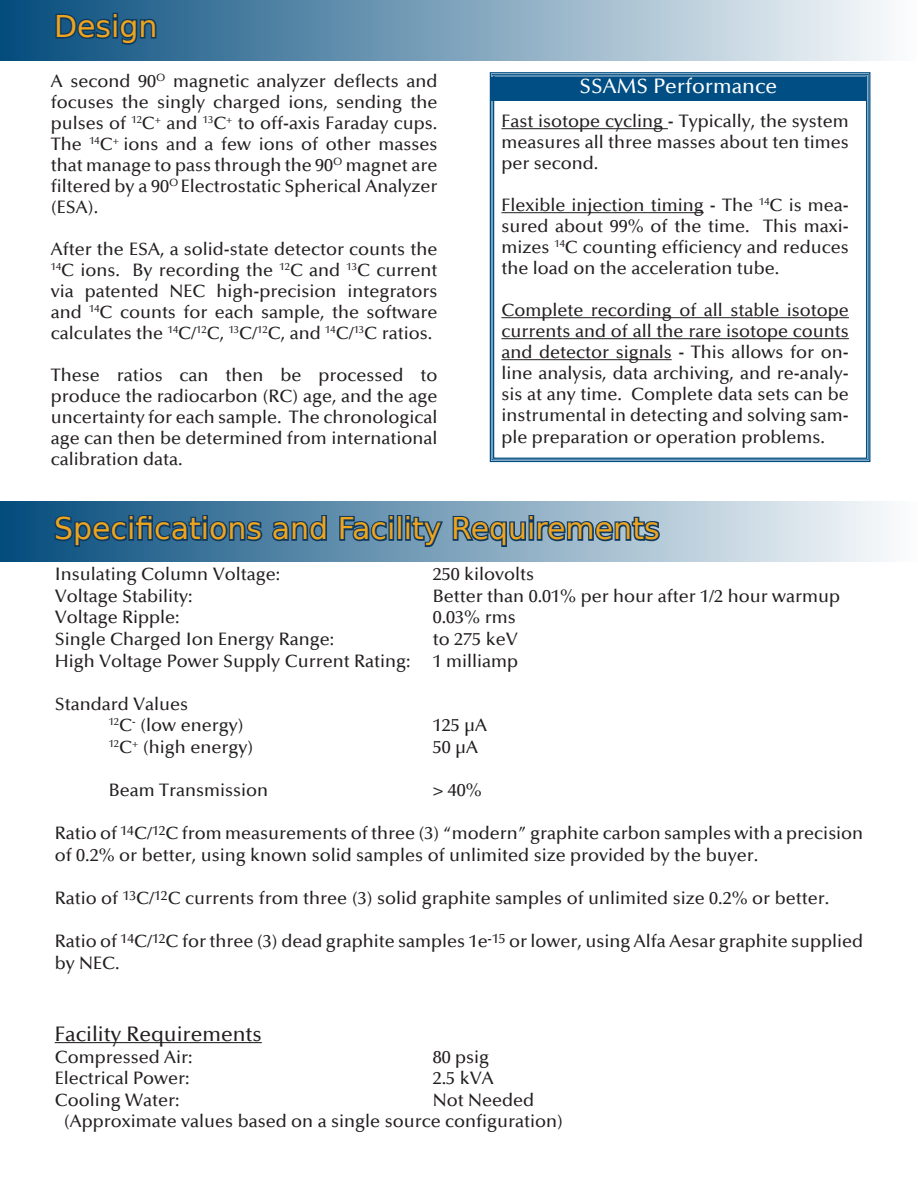
<style>
.page{position:relative;width:918px;height:1188px;background:#fff}
.page>*{position:absolute;margin:0;border:0;box-sizing:border-box;transform-origin:0 0}
.t1{font:30px "DejaVu Sans";color:#eda41f}
.Headline{font:500 21px "Optima";color:#231f20}
.t2{font:500 21px "Optima";color:#fff}
.Headline-2{font:500 18px/21px "Optima";color:#231f20;text-align:justify}
</style>
<div class="page">
<svg style="left:489px;top:72px;width:382px;height:391px"></svg>
<div style="left:493px;top:75px;width:374px;height:384px;border:1px solid #014e84"></div>
<div style="left:0;top:501px;width:918px;height:60px;background:linear-gradient(to right,#044c7c,#fcfdfd)"></div>
<svg style="left:52px;top:514px;width:212px;height:35px;background:#22557b"></svg>
<svg style="left:270px;top:514px;width:58px;height:29px;background:#335f81"></svg>
<svg style="left:338px;top:514px;width:56px;height:29px;background:#396283"></svg>
<div style="left:397px;top:515px;width:5px;height:26px;border:3px solid #11395c"></div>
<svg style="left:405px;top:515px;width:40px;height:34px"></svg>
<svg style="left:451px;top:514px;width:211px;height:35px;background:#61829c"></svg>
<hr style="left:55px;top:1042px;width:207px;height:1px;background:#231f20">
<div style="left:0;top:0;width:917px;height:60px;background:linear-gradient(to right,#044c7c,#fcfdfd)"></div>
<svg style="left:54px;top:12px;width:104px;height:35px;background:#194e76"></svg>
<p class="t1" style="left:54px;top:2px;width:105px">Design</p>
<p class="Headline-2" style="left:51px;top:71px;width:388px">A second 90<sup>O</sup> magnetic analyzer deflects and focuses the singly charged ions, sending the pulses of <sup>12</sup>C<sup>+</sup> and <sup>13</sup>C<sup>+</sup> to off-axis Faraday cups.<br>The <sup>14</sup>C<sup>+</sup> ions and a few ions of other masses that manage to pass through the 90<sup>O</sup> magnet are filtered by a 90<sup>O</sup> Electrostatic Spherical Analyzer (ESA).</p>
<p class="Headline-2" style="left:51px;top:239px;width:388px">After the ESA, a solid-state detector counts the <sup>14</sup>C ions. By recording the <sup>12</sup>C and <sup>13</sup>C current via patented NEC high-precision integrators and <sup>14</sup>C counts for each sample, the software calculates the <sup>14</sup>C/<sup>12</sup>C, <sup>13</sup>C/<sup>12</sup>C, and <sup>14</sup>C/<sup>13</sup>C ratios.</p>
<p class="Headline-2" style="left:51px;top:365px;width:388px">These ratios can then be processed to produce the radiocarbon (RC) age, and the age uncertainty for each sample. The chronological age can then be determined from international calibration data.</p>
<p class="t2" style="left:579px;top:74px;width:199px">SSAMS Performance</p>
<p class="Headline-2" style="left:501px;top:111px;width:349px">Fast isotope cycling - Typically, the system measures all three masses about ten times per second.</p>
<p class="Headline-2" style="left:501px;top:195px;width:349px">Flexible injection timing - The <sup>14</sup>C is mea&shy;sured about 99% of the time. This maxi&shy;mizes <sup>14</sup>C counting efficiency and reduces the load on the acceleration tube.</p>
<p class="Headline-2" style="left:501px;top:300px;width:349px">Complete recording of all stable isotope currents and of all the rare isotope counts and detector signals - This allows for on&shy;line analysis, data archiving, and re-analy&shy;sis at any time. Complete data sets can be instrumental in detecting and solving sam&shy;ple preparation or operation problems.</p>
<p class="t1" style="left:54px;top:504px;width:607px">Specifications and Facility Requirements</p>
<p class="Headline-2" style="left:55px;top:564px;width:227px">Insulating Column Voltage:</p>
<p class="Headline-2" style="left:433px;top:564px;width:103px">250 kilovolts</p>
<p class="Headline-2" style="left:55px;top:586px;width:140px">Voltage Stability:</p>
<p class="Headline-2" style="left:433px;top:586px;width:409px">Better than 0.01% per hour after 1/2 hour warmup</p>
<p class="Headline-2" style="left:55px;top:607px;width:127px">Voltage Ripple:</p>
<p class="Headline-2" style="left:433px;top:607px;width:84px">0.03% rms</p>
<p class="Headline-2" style="left:55px;top:629px;width:281px">Single Charged Ion Energy Range:</p>
<p class="Headline-2" style="left:433px;top:629px;width:87px">to 275 keV</p>
<p class="Headline-2" style="left:55px;top:651px;width:465px">High Voltage Power Supply Current Rating: 1 milliamp</p>
<p class="Headline-2" style="left:55px;top:694px;width:135px">Standard Values</p>
<p class="Headline-2" style="left:109px;top:715px;width:137px"><sup>12</sup>C<sup>-</sup> (low energy)</p>
<p class="Headline-2" style="left:433px;top:715px;width:56px">125 µA</p>
<p class="Headline-2" style="left:109px;top:737px;width:146px"><sup>12</sup>C<sup>+</sup> (high energy)</p>
<p class="Headline-2" style="left:433px;top:737px;width:47px">50 µA</p>
<p class="Headline-2" style="left:109px;top:780px;width:161px">Beam Transmission</p>
<p class="Headline-2" style="left:433px;top:780px;width:51px">&gt; 40%</p>
<p class="Headline-2" style="left:55px;top:823px;width:810px;line-height:21.6px">Ratio of <sup>14</sup>C/<sup>12</sup>C from measurements of three (3) “modern” graphite carbon samples with a precision of 0.2% or better, using known solid samples of unlimited size provided by the buyer.</p>
<p class="Headline-2" style="left:55px;top:888px;width:776px">Ratio of <sup>13</sup>C/<sup>12</sup>C currents from three (3) solid graphite samples of unlimited size 0.2% or better.</p>
<p class="Headline-2" style="left:55px;top:931px;width:810px;line-height:21.6px">Ratio of <sup>14</sup>C/<sup>12</sup>C for three (3) dead graphite samples 1e<sup>-15</sup> or lower, using Alfa Aesar graphite supplied by NEC.</p>
<p class="Headline" style="left:55px;top:1022px;width:209px">Facility Requirements</p>
<p class="Headline-2" style="left:55px;top:1047px;width:140px">Compressed Air:</p>
<p class="Headline-2" style="left:433px;top:1047px;width:58px">80 psig</p>
<p class="Headline-2" style="left:55px;top:1068px;width:137px">Electrical Power:</p>
<p class="Headline-2" style="left:433px;top:1068px;width:63px">2.5 kVA</p>
<p class="Headline-2" style="left:55px;top:1090px;width:127px">Cooling Water:</p>
<p class="Headline-2" style="left:433px;top:1090px;width:103px">Not Needed</p>
<p class="Headline-2" style="left:64px;top:1111px;width:501px">(Approximate values based on a single source configuration)</p>
</div>
